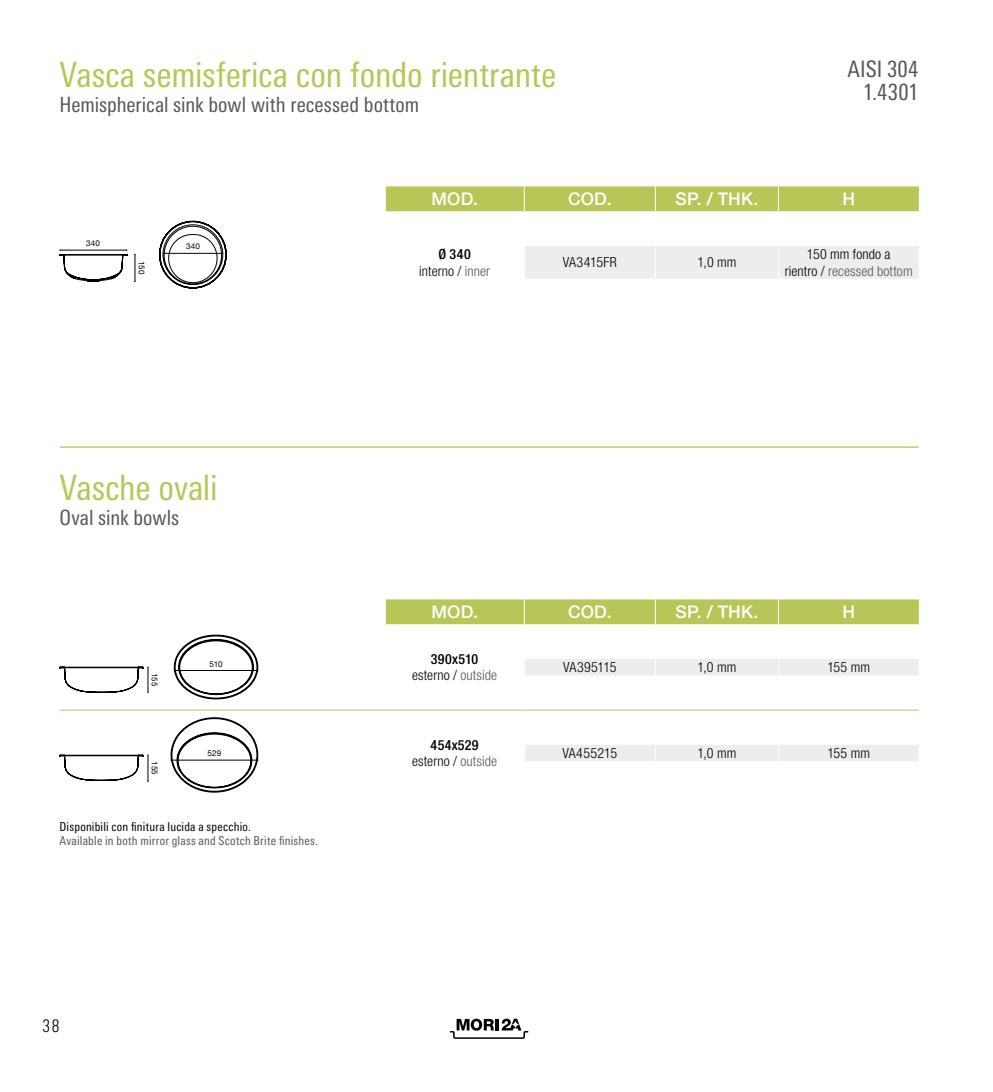
<style>
.page{position:relative;width:993px;height:1092px;background:#fff}
.page>*{position:absolute;margin:0;border:0;box-sizing:border-box;transform-origin:0 0}
.t1{font:condensed 35px "Linotype Univers";letter-spacing:-.005em;color:#b7c657}
.t2{font:condensed 22.75px/22.8px "Linotype Univers";letter-spacing:.005em;color:#575756;text-align:right}
.t3{font:condensed 21px "Linotype Univers";color:#575756}
.t4{font:500 17.5px "Helvetica Neue LT Std";letter-spacing:.005em;color:#fff}
.t5{font:300 condensed 17.5px "Linotype Univers";color:#000}
.t6{font:300 condensed 14px/16.8px "Helvetica Neue LT Std";letter-spacing:.01em;color:#000;text-align:center}
.t7{font:condensed 12.25px "Linotype Univers";letter-spacing:.02em;color:#575756}
.t8{font:condensed 12.25px "Linotype Univers";letter-spacing:.02em;color:#000}
.t9{font:8.05px "Helvetica Neue";letter-spacing:.02em;color:#000}
.s1{font-weight:500}
.s2{color:#575756}
</style>
<div class="page">
<div style="left:525px;top:246px;width:393px;height:33px;background:#ededed"></div>
<div style="left:385px;top:186px;width:533px;height:25px;background:#b7c657"></div>
<hr style="left:654px;top:246px;width:1px;height:33px;background:#fff">
<hr style="left:777px;top:246px;width:1px;height:33px;background:#fff">
<div style="left:385px;top:599px;width:533px;height:25px;background:#b7c657"></div>
<hr style="left:60px;top:709px;width:325px;height:1px;background:#b7c657">
<hr style="left:385px;top:709px;width:139px;height:1px;background:#b7c657">
<svg style="left:523px;top:659px;width:395px;height:102px"></svg>
<svg style="left:134px;top:254px;width:2px;height:28px"></svg>
<svg style="left:60px;top:249px;width:67px;height:33px"></svg>
<svg style="left:159px;top:221px;width:67px;height:67px"></svg>
<svg style="left:59px;top:666px;width:90px;height:27px"></svg>
<svg style="left:174px;top:635px;width:84px;height:64px"></svg>
<svg style="left:59px;top:754px;width:90px;height:28px"></svg>
<svg style="left:171px;top:717px;width:87px;height:75px"></svg>
<hr style="left:60px;top:446px;width:858px;height:1px;background:#b7c657">
<svg style="left:449px;top:1018px;width:79px;height:20px"></svg>
<h1 class="t1" style="left:60px;top:54px;width:498px">Vasca semisferica con fondo rientrante</h1>
<h3 class="t3" style="left:60px;top:93px;width:361px">Hemispherical sink bowl with recessed bottom</h3>
<h2 class="t2" style="left:847px;top:58px;width:72px">AISI 304<br>1.4301</h2>
<p class="t9" style="left:86px;top:237px;width:15px">340</p>
<p class="t9" style="left:147px;top:261px;width:15px;rotate:90deg">150</p>
<p class="t9" style="left:186px;top:241px;width:15px">340</p>
<h1 class="t1" style="left:60px;top:467px;width:159px">Vasche ovali</h1>
<h3 class="t3" style="left:60px;top:505px;width:121px">Oval sink bowls</h3>
<p class="t9" style="left:160px;top:673px;width:15px;rotate:90deg">155</p>
<p class="t9" style="left:160px;top:761px;width:15px;rotate:90deg">155</p>
<p class="t9" style="left:209px;top:658px;width:14px">510</p>
<p class="t9" style="left:207px;top:747px;width:15px">529</p>
<p class="t8" style="left:60px;top:819px;width:193px">Disponibili con finitura lucida a specchio.</p>
<p class="t7" style="left:60px;top:834px;width:260px">Available in both mirror glass and Scotch Brite finishes.</p>
<p class="t5" style="left:43px;top:1016px;width:19px">38</p>
<p class="t4" style="left:431px;top:188px;width:48px">MOD.</p>
<p class="t4" style="left:568px;top:188px;width:45px">COD.</p>
<p class="t4" style="left:675px;top:188px;width:84px">SP. / THK.</p>
<p class="t4" style="left:842px;top:188px;width:14px">H</p>
<p class="t6" style="left:419px;top:245px;width:72px"><span class="s1">Ø 340<br></span>interno / <span class="s2">inner</span></p>
<p class="t6" style="left:562px;top:254px;width:55px">VA3415FR</p>
<p class="t6" style="left:697px;top:254px;width:40px">1,0 mm</p>
<p class="t6" style="left:784px;top:245px;width:129px">150 mm fondo a<br>rientro / <span class="s2">recessed bottom</span></p>
<p class="t4" style="left:431px;top:601px;width:48px">MOD.</p>
<p class="t4" style="left:568px;top:601px;width:45px">COD.</p>
<p class="t4" style="left:675px;top:601px;width:84px">SP. / THK.</p>
<p class="t4" style="left:842px;top:601px;width:14px">H</p>
<p class="t6" style="left:412px;top:650px;width:86px"><span class="s1">390x510 </span>esterno / <span class="s2">outside</span></p>
<p class="t6" style="left:563px;top:658px;width:55px">VA395115</p>
<p class="t6" style="left:697px;top:658px;width:40px">1,0 mm</p>
<p class="t6" style="left:827px;top:658px;width:44px">155 mm</p>
<p class="t6" style="left:412px;top:736px;width:86px"><span class="s1">454x529 </span>esterno / <span class="s2">outside</span></p>
<p class="t6" style="left:562px;top:744px;width:56px">VA455215</p>
<p class="t6" style="left:697px;top:744px;width:40px">1,0 mm</p>
<p class="t6" style="left:827px;top:744px;width:44px">155 mm</p>
</div>
